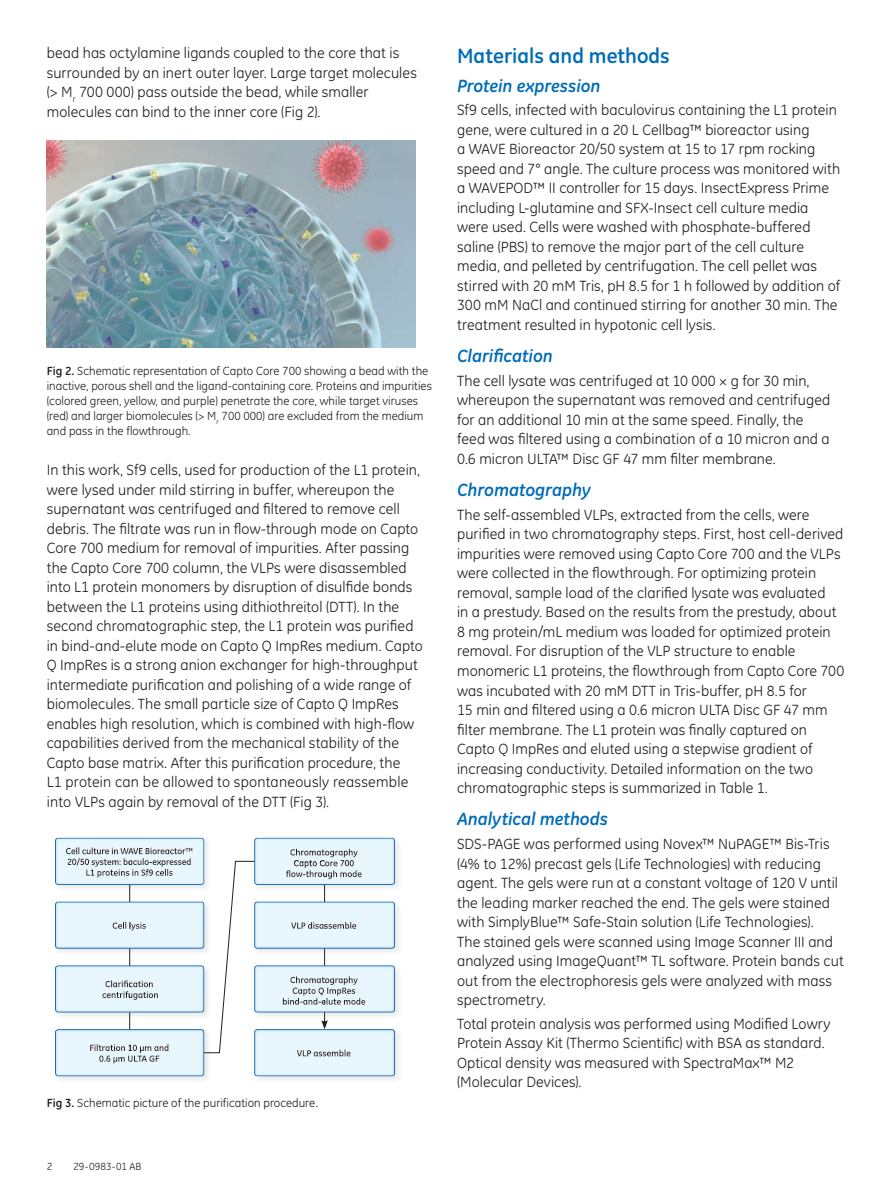
<style>
.page{position:relative;width:893px;height:1191px;background:#fff}
.page>*{position:absolute;margin:0;border:0;box-sizing:border-box;transform-origin:0 0}
.t1{font:700 21px "GE Inspira";color:#006cb7}
.t2{font:italic 700 18px "GE Inspira";letter-spacing:-.005em;color:#006cb7}
.t3{font:15px/19.5px "GE Inspira";letter-spacing:.005em;color:#231f20}
.t4{font:12px/15px "GE Inspira";color:#231f20}
.t5{font:10.5px "GE Inspira";letter-spacing:.01em;color:#231f20}
.s1{font-weight:700}
</style>
<div class="page">
<div style="left:54px;top:836px;width:152px;height:49px;background:#006cb7;opacity:.5"></div>
<div style="left:253px;top:836px;width:149px;height:56px;background:#f8f7f8"></div>
<div style="left:254px;top:836px;width:143px;height:49px;background:#006cb7;opacity:.5"></div>
<div style="left:253px;top:900px;width:149px;height:56px;background:#f8f7f8"></div>
<div style="left:254px;top:899px;width:143px;height:50px;background:#006cb7;opacity:.5"></div>
<div style="left:253px;top:964px;width:149px;height:56px;background:#f8f7f8"></div>
<div style="left:254px;top:965px;width:143px;height:48px;background:#006cb7;opacity:.5"></div>
<div style="left:54px;top:1027px;width:158px;height:56px;background:#f3f3f3"></div>
<div style="left:54px;top:1029px;width:150px;height:48px;background:#006cb7;opacity:.5"></div>
<div style="left:253px;top:1027px;width:149px;height:56px;background:#f3f3f3"></div>
<svg style="left:56px;top:838px;width:338px;height:238px"></svg>
<div style="left:254px;top:1029px;width:143px;height:48px;background:#006cb7;opacity:.5"></div>
<img style="left:47px;top:140px;width:368px;height:208px">
<p class="t3" style="left:47px;top:44px;width:372px">bead has octylamine ligands coupled to the core that is surrounded by an inert outer layer. Large target molecules (&gt; M<sub>r</sub> 700 000) pass outside the bead, while smaller molecules can bind to the inner core (Fig 2).</p>
<p class="t4" style="left:47px;top:364px;width:387px"><span class="s1">Fig 2.</span> Schematic representation of Capto Core 700 showing a bead with the inactive, porous shell and the ligand-containing core. Proteins and impurities (colored green, yellow, and purple) penetrate the core, while target viruses (red) and larger biomolecules (&gt; M<sub>r</sub> 700 000) are excluded from the medium and pass in the flowthrough.</p>
<p class="t3" style="left:47px;top:460px;width:378px">In this work, Sf9 cells, used for production of the L1 protein, were lysed under mild stirring in buffer, whereupon the supernatant was centrifuged and filtered to remove cell debris. The filtrate was run in flow-through mode on Capto Core 700 medium for removal of impurities. After passing the Capto Core 700 column, the VLPs were disassembled into L1 protein monomers by disruption of disulfide bonds between the L1 proteins using dithiothreitol (DTT). In the second chromatographic step, the L1 protein was purified in bind-and-elute mode on Capto Q ImpRes medium. Capto Q ImpRes is a strong anion exchanger for high-throughput intermediate purification and polishing of a wide range of biomolecules. The small particle size of Capto Q ImpRes enables high resolution, which is combined with high-flow capabilities derived from the mechanical stability of the Capto base matrix. After this purification procedure, the<br>L1 protein can be allowed to spontaneously reassemble into VLPs again by removal of the DTT (Fig 3).</p>
<p class="t4" style="left:47px;top:1095px;width:272px"><span class="s1">Fig 3.</span> Schematic picture of the purification procedure.</p>
<p class="t5" style="left:47px;top:1160px;width:7px">2</p>
<p class="t5" style="left:73px;top:1160px;width:70px">29-0983-01 AB</p>
<h1 class="t1" style="left:457px;top:43px;width:214px">Materials and methods</h1>
<p class="t2" style="left:457px;top:74px;width:145px">Protein expression</p>
<p class="t3" style="left:457px;top:100px;width:385px">Sf9 cells, infected with baculovirus containing the L1 protein gene, were cultured in a 20 L Cellbag™ bioreactor using<br>a WAVE Bioreactor 20/50 system at 15 to 17 rpm rocking speed and 7° angle. The culture process was monitored with a WAVEPOD™ II controller for 15 days. InsectExpress Prime including L-glutamine and SFX-Insect cell culture media were used. Cells were washed with phosphate-buffered saline (PBS) to remove the major part of the cell culture media, and pelleted by centrifugation. The cell pellet was stirred with 20 mM Tris, pH 8.5 for 1 h followed by addition of 300 mM NaCl and continued stirring for another 30 min. The treatment resulted in hypotonic cell lysis.</p>
<p class="t2" style="left:457px;top:344px;width:97px">Clarification</p>
<p class="t3" style="left:457px;top:371px;width:375px">The cell lysate was centrifuged at 10 000 × g for 30 min, whereupon the supernatant was removed and centrifuged for an additional 10 min at the same speed. Finally, the feed was filtered using a combination of a 10 micron and a 0.6 micron ULTA™ Disc GF 47 mm filter membrane.</p>
<p class="t2" style="left:457px;top:478px;width:135px">Chromatography</p>
<p class="t3" style="left:457px;top:505px;width:389px">The self-assembled VLPs, extracted from the cells, were purified in two chromatography steps. First, host cell-derived impurities were removed using Capto Core 700 and the VLPs were collected in the flowthrough. For optimizing protein removal, sample load of the clarified lysate was evaluated<br>in a prestudy. Based on the results from the prestudy, about 8 mg protein/mL medium was loaded for optimized protein removal. For disruption of the VLP structure to enable monomeric L1 proteins, the flowthrough from Capto Core 700 was incubated with 20 mM DTT in Tris-buffer, pH 8.5 for<br>15 min and filtered using a 0.6 micron ULTA Disc GF 47 mm filter membrane. The L1 protein was finally captured on Capto Q ImpRes and eluted using a stepwise gradient of increasing conductivity. Detailed information on the two chromatographic steps is summarized in Table 1.</p>
<p class="t2" style="left:457px;top:807px;width:153px">Analytical methods</p>
<p class="t3" style="left:457px;top:834px;width:388px">SDS-PAGE was performed using Novex™ NuPAGE™ Bis-Tris (4% to 12%) precast gels (Life Technologies) with reducing agent. The gels were run at a constant voltage of 120 V until the leading marker reached the end. The gels were stained with SimplyBlue™ Safe-Stain solution (Life Technologies).<br>The stained gels were scanned using Image Scanner III and analyzed using ImageQuant™ TL software. Protein bands cut out from the electrophoresis gels were analyzed with mass spectrometry.</p>
<p class="t3" style="left:457px;top:1014px;width:375px">Total protein analysis was performed using Modified Lowry Protein Assay Kit (Thermo Scientific) with BSA as standard.<br>Optical density was measured with SpectraMax™ M2 (Molecular Devices).</p>
</div>
